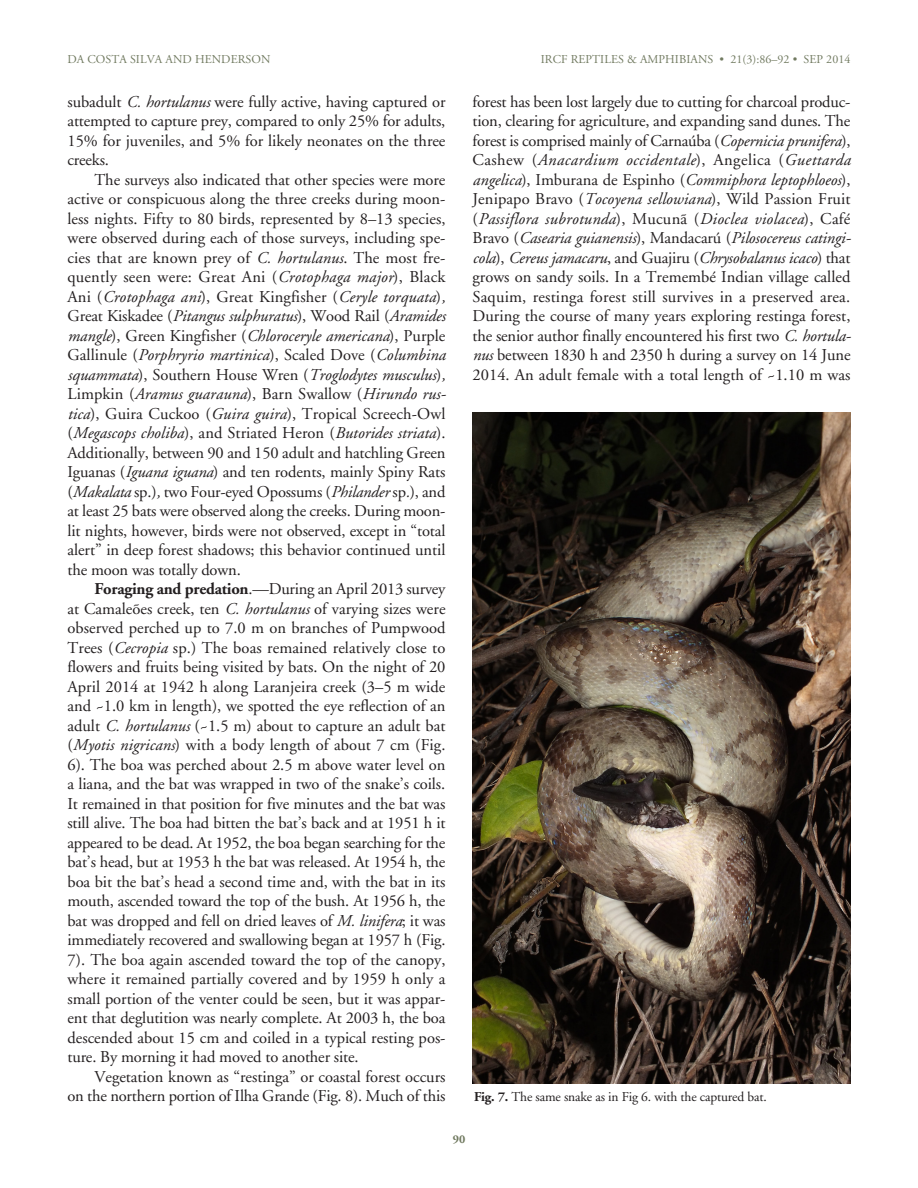
<style>
.page{position:relative;width:918px;height:1188px;background:#fff}
.page>*{position:absolute;margin:0;border:0;box-sizing:border-box;transform-origin:0 0}
.TEXT{font:16.5px/19.5px "Adobe Garamond";letter-spacing:-.005em;color:#231f20;text-align:justify}
.Figure_Caption{font:13.5px "Adobe Garamond";letter-spacing:-.01em;color:#231f20}
.Running_Head_RIGHT{font:12px "Adobe Garamond";letter-spacing:.005em;color:#717a60}
.Running_Head_LEFT{font:12px "Adobe Garamond";letter-spacing:.005em;color:#717a60}
.t1{font:700 12px "Adobe Garamond";color:#717a60}
.s1{font-style:italic}
.s2{font-weight:700}
</style>
<div class="page">
<img style="left:472px;top:413px;width:378px;height:670px">
<p class="Running_Head_LEFT" style="left:68px;top:53px;width:204px">DA COSTA SILVA AND HENDERSON</p>
<p class="Running_Head_RIGHT" style="left:541px;top:53px;width:311px">IRCF REPTILES &amp; AMPHIBIANS • 21(3):86–92 • SEP 2014</p>
<p class="TEXT" style="left:68px;top:92px;width:380px">subadult <span class="s1">C. hortulanus</span> were fully active, having captured or attempted to capture prey, compared to only 25% for adults, 15% for juveniles, and 5% for likely neonates on the three creeks.</p>
<p class="TEXT" style="left:67px;top:170px;width:380px;text-indent:27px">The surveys also indicated that other species were more active or conspicuous along the three creeks during moon&shy;less nights. Fifty to 80 birds, represented by 8–13 species, were observed during each of those surveys, including spe&shy;cies that are known prey of <span class="s1">C. hortulanus</span>. The most fre&shy;quently seen were: Great Ani (<span class="s1">Crotophaga major</span>), Black Ani (<span class="s1">Crotophaga ani</span>), Great Kingfisher (<span class="s1">Ceryle torquata</span>)<span class="s1">, </span>Great Kiskadee (<span class="s1">Pitangus sulphuratus</span>), Wood Rail (<span class="s1">Aramides mangle</span>), Green Kingfisher (<span class="s1">Chloroceryle americana</span>), Purple Gallinule (<span class="s1">Porphryrio martinica</span>), Scaled Dove (<span class="s1">Columbina squammata</span>), Southern House Wren (<span class="s1">Troglodytes musculus</span>)<span class="s1">, </span>Limpkin (<span class="s1">Aramus guarauna</span>), Barn Swallow (<span class="s1">Hirundo rus&shy;tica</span>), Guira Cuckoo (<span class="s1">Guira guira</span>), Tropical Screech-Owl (<span class="s1">Megascops choliba</span>), and Striated Heron (<span class="s1">Butorides striata</span>).<br>Additionally, between 90 and 150 adult and hatchling Green Iguanas (<span class="s1">Iguana iguana</span>) and ten rodents, mainly Spiny Rats (<span class="s1">Makalata</span> sp.)<span class="s1">,</span> two Four-eyed Opossums (<span class="s1">Philander</span> sp<span class="s1">.</span>), and at least 25 bats were observed along the creeks. During moon&shy;lit nights, however, birds were not observed, except in “total alert” in deep forest shadows; this behavior continued until the moon was totally down.</p>
<p class="TEXT" style="left:67px;top:580px;width:380px;text-indent:27px"><span class="s2">Foraging and predation</span>.—During an April 2013 survey at Camaleões creek, ten <span class="s1">C. hortulanus</span> of varying sizes were observed perched up to 7.0 m on branches of Pumpwood Trees (<span class="s1">Cecropia</span> sp.) The boas remained relatively close to flowers and fruits being visited by bats. On the night of 20<br>April 2014 at 1942 h along Laranjeira creek (3–5 m wide and ~1.0 km in length), we spotted the eye reflection of an adult <span class="s1">C. hortulanus</span> (~1.5 m) about to capture an adult bat (<span class="s1">Myotis nigricans</span>) with a body length of about 7 cm (Fig.<br>6). The boa was perched about 2.5 m above water level on a liana, and the bat was wrapped in two of the snake’s coils.<br>It remained in that position for five minutes and the bat was still alive. The boa had bitten the bat’s back and at 1951 h it appeared to be dead. At 1952, the boa began searching for the bat’s head, but at 1953 h the bat was released. At 1954 h, the boa bit the bat’s head a second time and, with the bat in its mouth, ascended toward the top of the bush. At 1956 h, the bat was dropped and fell on dried leaves of <span class="s1">M. linifera</span>; it was immediately recovered and swallowing began at 1957 h (Fig.<br>7). The boa again ascended toward the top of the canopy, where it remained partially covered and by 1959 h only a small portion of the venter could be seen, but it was appar&shy;ent that deglutition was nearly complete. At 2003 h, the boa descended about 15 cm and coiled in a typical resting pos&shy;ture. By morning it had moved to another site.</p>
<p class="TEXT" style="left:67px;top:1067px;width:379px;text-align:right">Vegetation known as “restinga” or coastal forest occurs<br>on the northern portion of Ilha Grande (Fig. 8). Much of this</p>
<p class="TEXT" style="left:472px;top:92px;width:380px">forest has been lost largely due to cutting for charcoal produc&shy;tion, clearing for agriculture, and expanding sand dunes. The forest is comprised mainly of Carnaúba (<span class="s1">Copernicia prunifera</span>), Cashew (<span class="s1">Anacardium occidentale</span>), Angelica (<span class="s1">Guettarda angelica</span>), Imburana de Espinho (<span class="s1">Commiphora leptophloeos</span>), Jenipapo Bravo (<span class="s1">Tocoyena sellowiana</span>), Wild Passion Fruit (<span class="s1">Passiflora subrotunda</span>), Mucunã (<span class="s1">Dioclea violacea</span>), Café Bravo (<span class="s1">Casearia guianensis</span>), Mandacarú (<span class="s1">Pilosocereus catingi&shy;cola</span>), <span class="s1">Cereus jamacaru</span>, and Guajiru (<span class="s1">Chrysobalanus icaco</span>) that grows on sandy soils. In a Tremembé Indian village called Saquim, restinga forest still survives in a preserved area.<br>During the course of many years exploring restinga forest, the senior author finally encountered his first two <span class="s1">C. hortula&shy;nus</span> between 1830 h and 2350 h during a survey on 14 June 2014. An adult female with a total length of ~1.10 m was</p>
<p class="Figure_Caption" style="left:474px;top:1090px;width:294px"><span class="s2">Fig. 7.</span> The same snake as in Fig 6. with the captured bat.</p>
<p class="t1" style="left:453px;top:1132px;width:14px">90</p>
</div>
